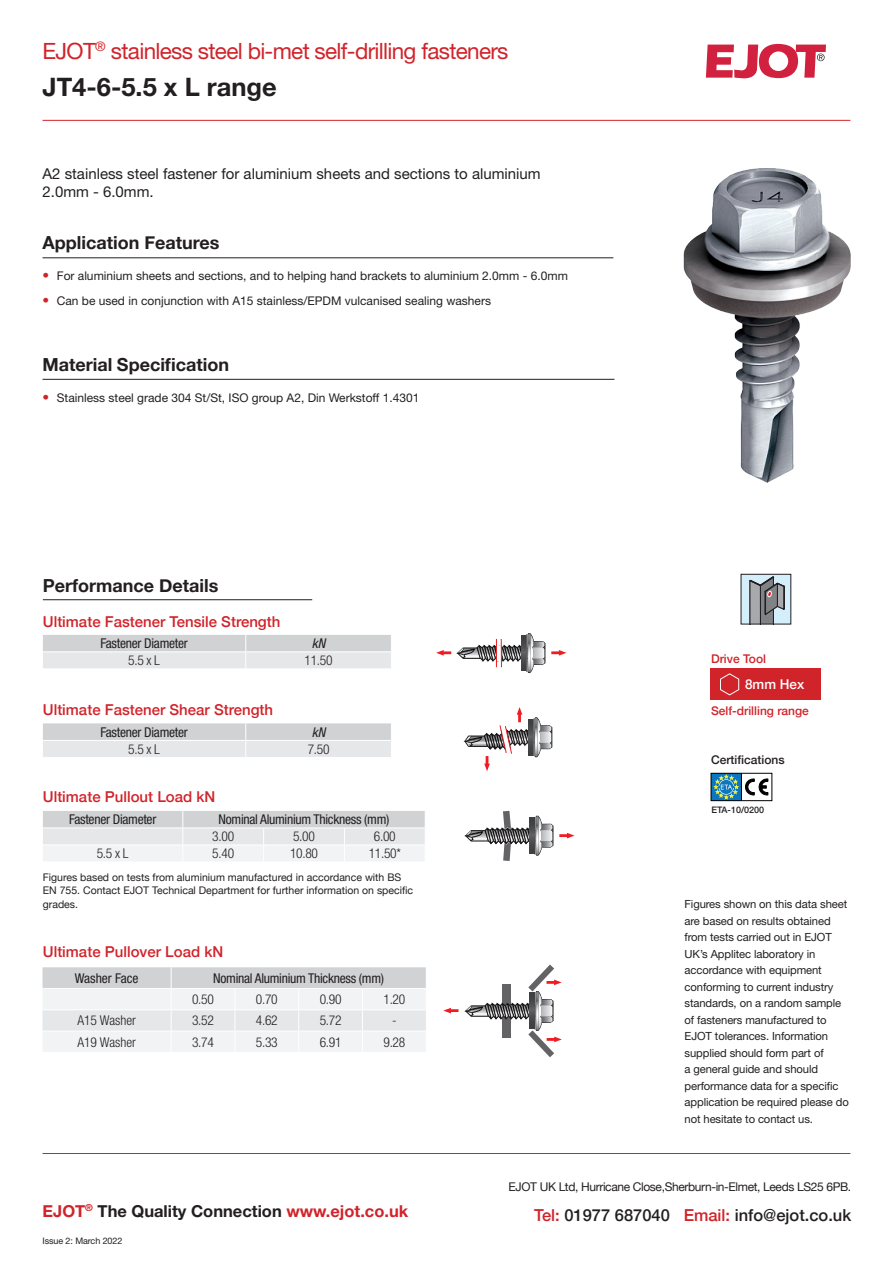
<style>
.page{position:relative;width:893px;height:1263px;background:#fff}
.page>*{position:absolute;margin:0;border:0;box-sizing:border-box;transform-origin:0 0}
.t1{font:700 25.5px "Helvetica Neue LT Std";color:#231f20}
.t2{font:22.5px "Helvetica Neue LT Std";letter-spacing:-.03em;color:#d1232a}
.t3{font:700 18px "Helvetica Neue";color:#231f20}
.t4{font:700 16.5px "Helvetica Neue LT Std";color:#231f20}
.t5{font:500 16.5px "Helvetica Neue";color:#231f20}
.t6{font:500 15px "Helvetica Neue";color:#d1232a}
.t7{font:15px/18px "Helvetica Neue LT Std";color:#231f20}
.t8{font:condensed 13.5px "Helvetica Neue LT Std";letter-spacing:-.02em;color:#231f20}
.t9{font:300 condensed 13.5px "Helvetica Neue LT Std";letter-spacing:-.02em;color:#231f20}
.t10{font:300 condensed 13.5px "Helvetica Neue LT Std";color:#231f20}
.t11{font:condensed 13.5px "Helvetica Neue LT Std";color:#231f20}
.t12{font:500 13.5px "Helvetica Neue";color:#fff}
.t13{font:italic condensed 13.5px "Helvetica Neue LT Std";color:#231f20}
.t14{font:12px "Helvetica Neue LT Std";color:#231f20}
.t15{font:12px "Helvetica Neue";letter-spacing:-.03em;color:#231f20}
.t16{font:500 12px "Helvetica Neue";color:#d1232a}
.t17{font:500 12px "Helvetica Neue";color:#231f20}
.t18{font:11.25px/16.5px "Helvetica Neue LT Std";letter-spacing:-.01em;color:#231f20}
.t19{font:10.5px/13.5px "Helvetica Neue";color:#231f20}
.t20{font:9px "Helvetica Neue LT Std";letter-spacing:-.01em;color:#231f20}
.t21{font:500 9px "Helvetica Neue LT Std";color:#231f20}
.s1{font-weight:500;font-size:13.5px;color:#d1232a}
.s2{color:#d1232a}
</style>
<div class="page">
<hr style="left:43px;top:257px;width:570px;height:1px;background:#231f20">
<hr style="left:43px;top:120px;width:807px;height:1px;background:#d1232a">
<hr style="left:43px;top:379px;width:571px;height:1px;background:#231f20">
<svg style="left:711px;top:773px;width:61px;height:28px"></svg>
<img style="left:684px;top:168px;width:166px;height:314px">
<hr style="left:43px;top:1153px;width:807px;height:1px;background:#d1232a">
<svg style="left:706px;top:44px;width:120px;height:34px"></svg>
<div style="left:711px;top:668px;width:110px;height:32px;background:#d1232a"></div>
<svg style="left:720px;top:673px;width:19px;height:23px"></svg>
<hr style="left:43px;top:599px;width:269px;height:1px;background:#231f20">
<svg style="left:43px;top:723px;width:348px;height:34px;background:#dcdddf"></svg>
<svg style="left:43px;top:635px;width:348px;height:33px;background:#dcdddf"></svg>
<svg style="left:43px;top:811px;width:382px;height:50px"></svg>
<svg style="left:43px;top:967px;width:383px;height:85px"></svg>
<svg style="left:436px;top:650px;width:15px;height:6px"></svg>
<svg style="left:551px;top:650px;width:15px;height:6px"></svg>
<svg style="left:457px;top:633px;width:88px;height:40px"></svg>
<svg style="left:522px;top:635px;width:4px;height:36px"></svg>
<svg style="left:464px;top:707px;width:88px;height:64px"></svg>
<svg style="left:529px;top:719px;width:4px;height:36px"></svg>
<svg style="left:465px;top:811px;width:109px;height:50px"></svg>
<svg style="left:530px;top:818px;width:4px;height:35px"></svg>
<svg style="left:443px;top:1008px;width:15px;height:5px"></svg>
<svg style="left:465px;top:964px;width:97px;height:93px"></svg>
<svg style="left:530px;top:993px;width:4px;height:35px"></svg>
<div style="left:741px;top:574px;width:50px;height:50px;background:#d4effb"></div>
<svg style="left:750px;top:577px;width:35px;height:45px"></svg>
<div style="left:741px;top:574px;width:50px;height:50px;border:1px solid #231f20"></div>
<p class="t2" style="left:43px;top:37px;width:467px">EJOT<sup>®</sup> stainless steel bi-met self-drilling fasteners</p>
<p class="t1" style="left:43px;top:71px;width:236px">JT4-6-5.5 x L range</p>
<p class="t7" style="left:43px;top:164px;width:500px">A2 stainless steel fastener for aluminium sheets and sections to aluminium<br>2.0mm - 6.0mm.</p>
<p class="t3" style="left:43px;top:228px;width:178px">Application Features</p>
<p class="t14" style="left:43px;top:269px;width:527px"><span class="s1">•</span> For aluminium sheets and sections, and to helping hand brackets to aluminium 2.0mm - 6.0mm</p>
<p class="t14" style="left:43px;top:294px;width:450px"><span class="s1">•</span> Can be used in conjunction with A15 stainless/EPDM vulcanised sealing washers</p>
<p class="t3" style="left:43px;top:351px;width:188px">Material Specification</p>
<p class="t14" style="left:43px;top:390px;width:379px"><span class="s1">•</span> Stainless steel grade 304 St/St, ISO group A2, Din Werkstoff 1.4301</p>
<p class="t3" style="left:43px;top:571px;width:177px">Performance Details</p>
<p class="t6" style="left:43px;top:609px;width:239px">Ultimate Fastener Tensile Strength</p>
<p class="t8" style="left:100px;top:635px;width:89px">Fastener Diameter</p>
<p class="t13" style="left:312px;top:635px;width:15px">kN</p>
<p class="t9" style="left:128px;top:653px;width:33px">5.5 x L</p>
<p class="t9" style="left:305px;top:653px;width:30px">11.50</p>
<p class="t6" style="left:43px;top:697px;width:232px">Ultimate Fastener Shear Strength</p>
<p class="t8" style="left:100px;top:724px;width:89px">Fastener Diameter</p>
<p class="t13" style="left:312px;top:724px;width:15px">kN</p>
<p class="t9" style="left:128px;top:741px;width:33px">5.5 x L</p>
<p class="t9" style="left:308px;top:741px;width:23px">7.50</p>
<p class="t6" style="left:43px;top:785px;width:174px">Ultimate Pullout Load kN</p>
<p class="t8" style="left:69px;top:811px;width:89px">Fastener Diameter</p>
<p class="t8" style="left:219px;top:811px;width:172px">Nominal Aluminium Thickness (mm)</p>
<p class="t9" style="left:212px;top:829px;width:23px">3.00</p>
<p class="t9" style="left:293px;top:829px;width:23px">5.00</p>
<p class="t9" style="left:374px;top:829px;width:23px">6.00</p>
<p class="t9" style="left:97px;top:846px;width:33px">5.5 x L</p>
<p class="t9" style="left:212px;top:846px;width:23px">5.40</p>
<p class="t9" style="left:290px;top:846px;width:30px">10.80</p>
<p class="t9" style="left:369px;top:846px;width:34px">11.50*</p>
<p class="t19" style="left:43px;top:871px;width:372px">Figures based on tests from aluminium manufactured in accordance with BS<br>EN 755. Contact EJOT Technical Department for further information on specific grades.</p>
<p class="t6" style="left:43px;top:940px;width:182px">Ultimate Pullover Load kN</p>
<p class="t11" style="left:75px;top:970px;width:65px">Washer Face</p>
<p class="t8" style="left:213px;top:970px;width:172px">Nominal Aluminium Thickness (mm)</p>
<p class="t9" style="left:192px;top:991px;width:23px">0.50</p>
<p class="t9" style="left:256px;top:991px;width:23px">0.70</p>
<p class="t9" style="left:320px;top:991px;width:23px">0.90</p>
<p class="t9" style="left:383px;top:991px;width:23px">1.20</p>
<p class="t10" style="left:77px;top:1013px;width:60px">A15 Washer</p>
<p class="t9" style="left:192px;top:1013px;width:23px">3.52</p>
<p class="t9" style="left:256px;top:1013px;width:23px">4.62</p>
<p class="t9" style="left:320px;top:1013px;width:23px">5.72</p>
<p class="t9" style="left:392px;top:1013px;width:6px">-</p>
<p class="t10" style="left:77px;top:1034px;width:60px">A19 Washer</p>
<p class="t9" style="left:192px;top:1034px;width:23px">3.74</p>
<p class="t9" style="left:256px;top:1034px;width:23px">5.33</p>
<p class="t9" style="left:320px;top:1034px;width:23px">6.91</p>
<p class="t9" style="left:383px;top:1034px;width:23px">9.28</p>
<p class="t4" style="left:43px;top:1201px;width:367px"><span class="s2">EJOT</span><sup>®</sup> The Quality Connection <span class="s2">www.ejot.co.uk</span></p>
<p class="t20" style="left:43px;top:1235px;width:81px">Issue 2: March 2022</p>
<p class="t16" style="left:711px;top:649px;width:56px">Drive Tool</p>
<p class="t12" style="left:745px;top:673px;width:61px">8mm Hex</p>
<p class="t16" style="left:711px;top:701px;width:99px">Self-drilling range</p>
<p class="t17" style="left:711px;top:750px;width:75px">Certifications</p>
<p class="t21" style="left:711px;top:805px;width:54px">ETA-10/0200</p>
<p class="t18" style="left:685px;top:896px;width:166px">Figures shown on this data sheet are based on results obtained from tests carried out in EJOT<br>UK’s Applitec laboratory in accordance with equipment conforming to current industry standards, on a random sample of fasteners manufactured to<br>EJOT tolerances. Information supplied should form part of<br>a general guide and should performance data for a specific application be required please do not hesitate to contact us.</p>
<p class="t15" style="left:509px;top:1178px;width:344px">EJOT UK Ltd, Hurricane Close,Sherburn-in-Elmet, Leeds LS25 6PB.</p>
<p class="t5" style="left:534px;top:1201px;width:319px"><span class="s2">Tel:</span> 01977 687040 <span class="s2">Email:</span> info@ejot.co.uk</p>
</div>
